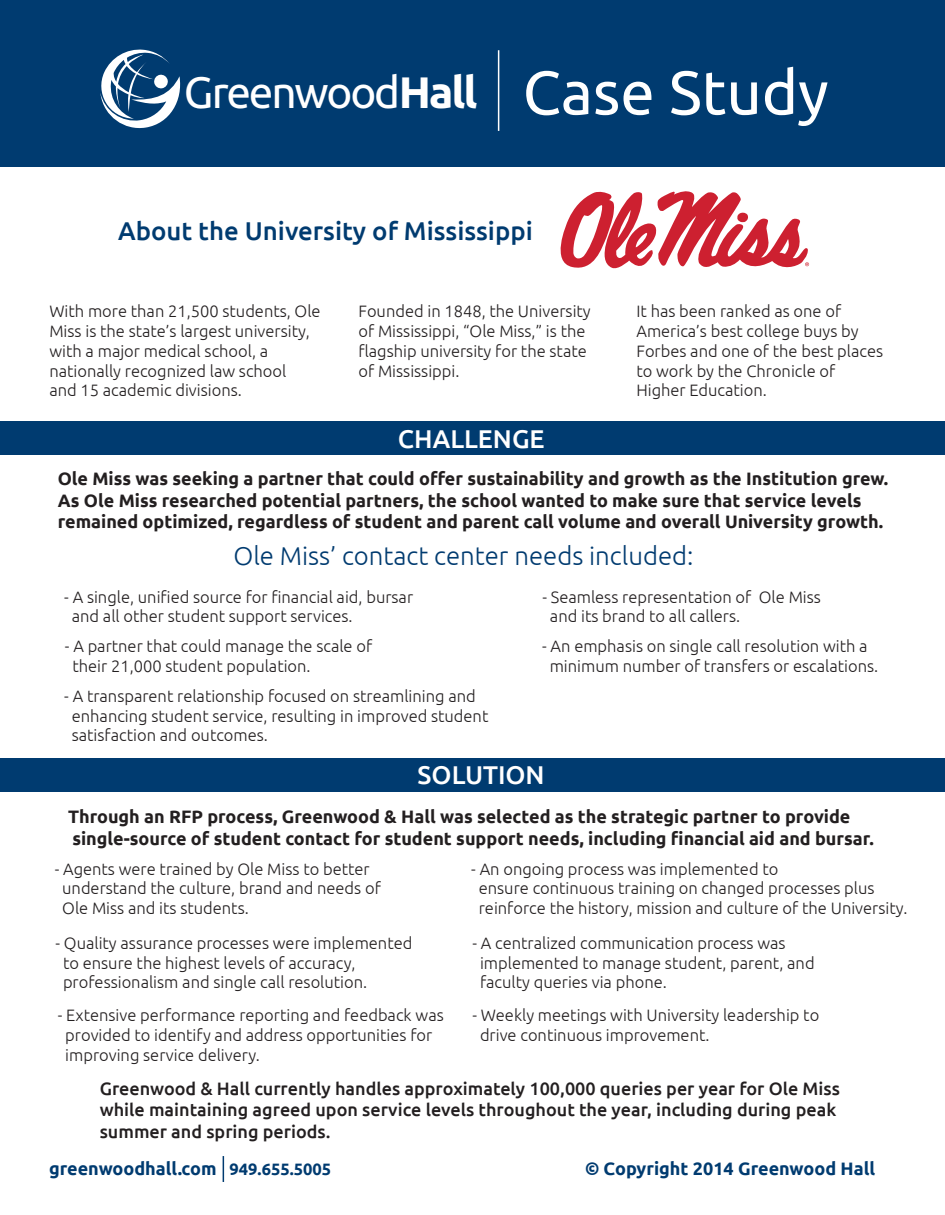
<style>
.page{position:relative;width:945px;height:1215px;background:#fff}
.page>*{position:absolute;margin:0;border:0;box-sizing:border-box;transform-origin:0 0}
.t1{font:61.5px "Ubuntu";color:#fff}
.t2{font:44.1px "Ubuntu";letter-spacing:-.05em;color:#fff}
.t3{font:300 25.8px "Ubuntu";color:#003b70}
.t4{font:500 25.8px "Ubuntu";color:#003b70}
.t5{font:500 25.8px "Ubuntu";color:#fff}
.t6{font:700 18px/21.6px "Ubuntu";color:#231f20}
.t7{font:500 18px/21.6px "Ubuntu";color:#231f20}
.t8{font:700 18px "Ubuntu";color:#003b70}
.t9{font:300 16.5px/19.8px "Ubuntu";color:#231f20}
.s1{font-weight:700}
.s2{font-size:16.5px}
</style>
<div class="page">
<div style="left:0;top:421px;width:945px;height:34px;background:#003b70"></div>
<div style="left:0;top:758px;width:945px;height:34px;background:#003b70"></div>
<div style="left:0;top:0;width:945px;height:166px;background:#003b70"></div>
<hr style="left:498px;top:50px;width:1px;height:81px;background:#fff">
<svg style="left:560px;top:191px;width:249px;height:78px"></svg>
<svg style="left:223px;top:1156px;width:1px;height:26px"></svg>
<svg style="left:100px;top:50px;width:81px;height:79px"></svg>
<p class="t2" style="left:184px;top:64px;width:295px">Greenwood<span class="s1">Hall</span></p>
<p class="t1" style="left:523px;top:55px;width:308px">Case Study</p>
<p class="t4" style="left:118px;top:214px;width:416px">About the University of Mississippi</p>
<p class="t9" style="left:49px;top:301px;width:273px">With more than 21,500 students, Ole Miss is the state’s largest university, with a major medical school, a nationally recognized law school<br>and 15 academic divisions.</p>
<p class="t9" style="left:636px;top:301px;width:248px">It has been ranked as one of<br>America’s best college buys by<br>Forbes and one of the best places to work by the Chronicle of<br>Higher Education.</p>
<p class="t9" style="left:358px;top:301px;width:234px">Founded in 1848, the University of Mississippi, “Ole Miss,” is the flagship university for the state of Mississippi.</p>
<p class="t5" style="left:398px;top:422px;width:148px">CHALLENGE</p>
<p class="t6" style="left:58px;top:468px;width:832px">Ole Miss was seeking a partner that could offer sustainability and growth as the Institution grew.<br>As Ole Miss researched potential partners, the school wanted to make sure that service levels remained optimized, regardless of student and parent call volume and overall University growth.</p>
<p class="t3" style="left:233px;top:540px;width:461px">Ole Miss’ contact center needs included:</p>
<p class="t9" style="left:72px;top:586px;width:343px;text-indent:-8px">- A single, unified source for financial aid, bursar and all other student support services.</p>
<p class="t9" style="left:550px;top:586px;width:273px;text-indent:-8px">- Seamless representation of Ole Miss and its brand to all callers.</p>
<p class="t9" style="left:72px;top:636px;width:301px;text-indent:-8px">- A partner that could manage the scale of their 21,000 student population.</p>
<p class="t9" style="left:72px;top:686px;width:418px;text-indent:-8px">- A transparent relationship focused on streamlining and enhancing student service, resulting in improved student satisfaction and outcomes.</p>
<p class="t9" style="left:550px;top:636px;width:330px;text-indent:-8px">- An emphasis on single call resolution with a minimum number of transfers or escalations.</p>
<p class="t5" style="left:418px;top:759px;width:129px">SOLUTION</p>
<p class="t6" style="left:68px;top:806px;width:807px">Through an RFP process, Greenwood &amp; Hall was selected as the strategic partner to provide single-source of student contact for student support needs, including financial aid and bursar.</p>
<p class="t9" style="left:62px;top:858px;width:320px;text-indent:-8px">- Agents were trained by Ole Miss to better understand the culture, brand and needs of<br>Ole Miss and its students.</p>
<p class="t9" style="left:63px;top:933px;width:351px;text-indent:-8px">- Quality assurance processes were implemented to ensure the highest levels of accuracy, professionalism and single call resolution.</p>
<p class="t9" style="left:65px;top:1005px;width:380px;text-indent:-8px">- Extensive performance reporting and feedback was provided to identify and address opportunities for improving service delivery.</p>
<p class="t9" style="left:479px;top:858px;width:430px;text-indent:-8px">- An ongoing process was implemented to<br>ensure continuous training on changed processes plus reinforce the history, mission and culture of the University.</p>
<p class="t9" style="left:480px;top:933px;width:336px;text-indent:-8px">- A centralized communication process was implemented to manage student, parent, and faculty queries via phone.</p>
<p class="t9" style="left:480px;top:1005px;width:341px;text-indent:-8px">- Weekly meetings with University leadership to drive continuous improvement.</p>
<p class="t7" style="left:100px;top:1077px;width:742px">Greenwood &amp; Hall currently handles approximately 100,000 queries per year for Ole Miss while maintaining agreed upon service levels throughout the year, including during peak summer and spring periods.</p>
<p class="t8" style="left:49px;top:1157px;width:284px">greenwoodhall.com <span class="s2">949.655.5005</span></p>
<p class="t8" style="left:585px;top:1157px;width:292px">© Copyright 2014 Greenwood Hall</p>
</div>
